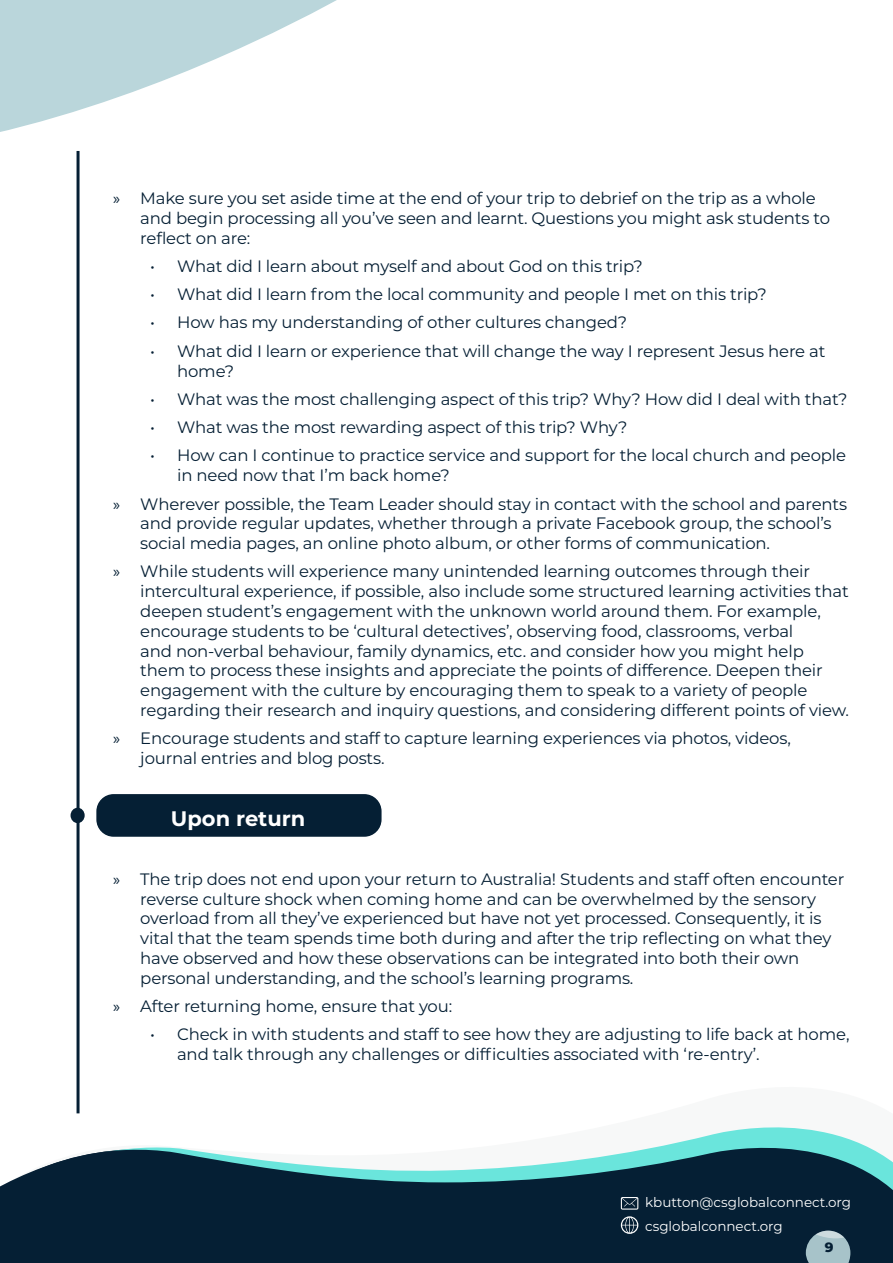
<style>
.page{position:relative;width:893px;height:1263px;background:#fff}
.page>*{position:absolute;margin:0;border:0;box-sizing:border-box;transform-origin:0 0}
.t1{font:700 21px "Montserrat";color:#fff}
.t2{font:16.5px/19.8px "Montserrat";letter-spacing:-.01em;color:#051f34}
.t3{font:13.5px/24.3px "Montserrat";color:#fff}
.t4{font:800 13.5px "Montserrat";color:#051f34}
.s1{font-family:"Myriad Pro"}
</style>
<div class="page">
<svg style="left:13px;top:0;width:324px;height:282px"></svg>
<div style="left:0;top:0;width:13px;height:132px;background:#bad6db"></div>
<svg style="left:0;top:1127px;width:893px;height:136px;fill:#051f34"></svg>
<svg style="left:806px;top:1230px;width:44px;height:33px"></svg>
<svg style="left:621px;top:1216px;width:17px;height:18px"></svg>
<svg style="left:621px;top:1197px;width:17px;height:12px"></svg>
<hr style="left:77px;top:151px;width:3px;height:962px;background:#051f34">
<div style="left:71px;top:808px;width:14px;height:15px;background:#051f34;border-radius:50%"></div>
<div style="left:96px;top:793px;width:286px;height:44px;background:#051f34;border-radius:18px"></div>
<div style="left:95px;top:792px;width:288px;height:46px;border:2px solid #fff;border-radius:18px"></div>
<p class="t2" style="left:140px;top:188px;width:691px;text-indent:-27px"><span class="s1">»</span> Make sure you set aside time at the end of your trip to debrief on the trip as a whole and begin processing all you’ve seen and learnt. Questions you might ask students to reflect on are:</p>
<p class="t2" style="left:150px;top:255px;width:494px">• What did I learn about myself and about God on this trip?</p>
<p class="t2" style="left:150px;top:284px;width:618px">• What did I learn from the local community and people I met on this trip?</p>
<p class="t2" style="left:150px;top:312px;width:479px">• How has my understanding of other cultures changed?</p>
<p class="t2" style="left:177px;top:340px;width:650px;text-indent:-27px">• What did I learn or experience that will change the way I represent Jesus here at home?</p>
<p class="t2" style="left:150px;top:388px;width:699px">• What was the most challenging aspect of this trip? Why? How did I deal with that?</p>
<p class="t2" style="left:150px;top:417px;width:479px">• What was the most rewarding aspect of this trip? Why?</p>
<p class="t2" style="left:177px;top:445px;width:671px;text-indent:-27px">• How can I continue to practice service and support for the local church and people in need now that I’m back home?</p>
<p class="t2" style="left:140px;top:493px;width:708px;text-indent:-27px"><span class="s1">»</span> Wherever possible, the Team Leader should stay in contact with the school and parents and provide regular updates, whether through a private Facebook group, the school’s social media pages, an online photo album, or other forms of communication.</p>
<p class="t2" style="left:140px;top:561px;width:710px;text-indent:-27px"><span class="s1">»</span> While students will experience many unintended learning outcomes through their intercultural experience, if possible, also include some structured learning activities that deepen student’s engagement with the unknown world around them. For example, encourage students to be ‘cultural detectives’, observing food, classrooms, verbal<br>and non-verbal behaviour, family dynamics, etc. and consider how you might help them to process these insights and appreciate the points of difference. Deepen their engagement with the culture by encouraging them to speak to a variety of people regarding their research and inquiry questions, and considering different points of view.</p>
<p class="t2" style="left:140px;top:728px;width:652px;text-indent:-27px"><span class="s1">»</span> Encourage students and staff to capture learning experiences via photos, videos, journal entries and blog posts.</p>
<p class="t1" style="left:171px;top:803px;width:136px">Upon return</p>
<p class="t2" style="left:140px;top:868px;width:705px;text-indent:-27px"><span class="s1">»</span> The trip does not end upon your return to Australia! Students and staff often encounter reverse culture shock when coming home and can be overwhelmed by the sensory overload from all they’ve experienced but have not yet processed. Consequently, it is vital that the team spends time both during and after the trip reflecting on what they have observed and how these observations can be integrated into both their own personal understanding, and the school’s learning programs.</p>
<p class="t2" style="left:113px;top:996px;width:340px"><span class="s1">»</span> After returning home, ensure that you:</p>
<p class="t2" style="left:177px;top:1024px;width:674px;text-indent:-27px">• Check in with students and staff to see how they are adjusting to life back at home, and talk through any challenges or difficulties associated with ‘re-entry’.</p>
<p class="t3" style="left:645px;top:1189px;width:208px">kbutton@csglobalconnect.org csglobalconnect.org</p>
<p class="t4" style="left:825px;top:1237px;width:10px">9</p>
</div>
